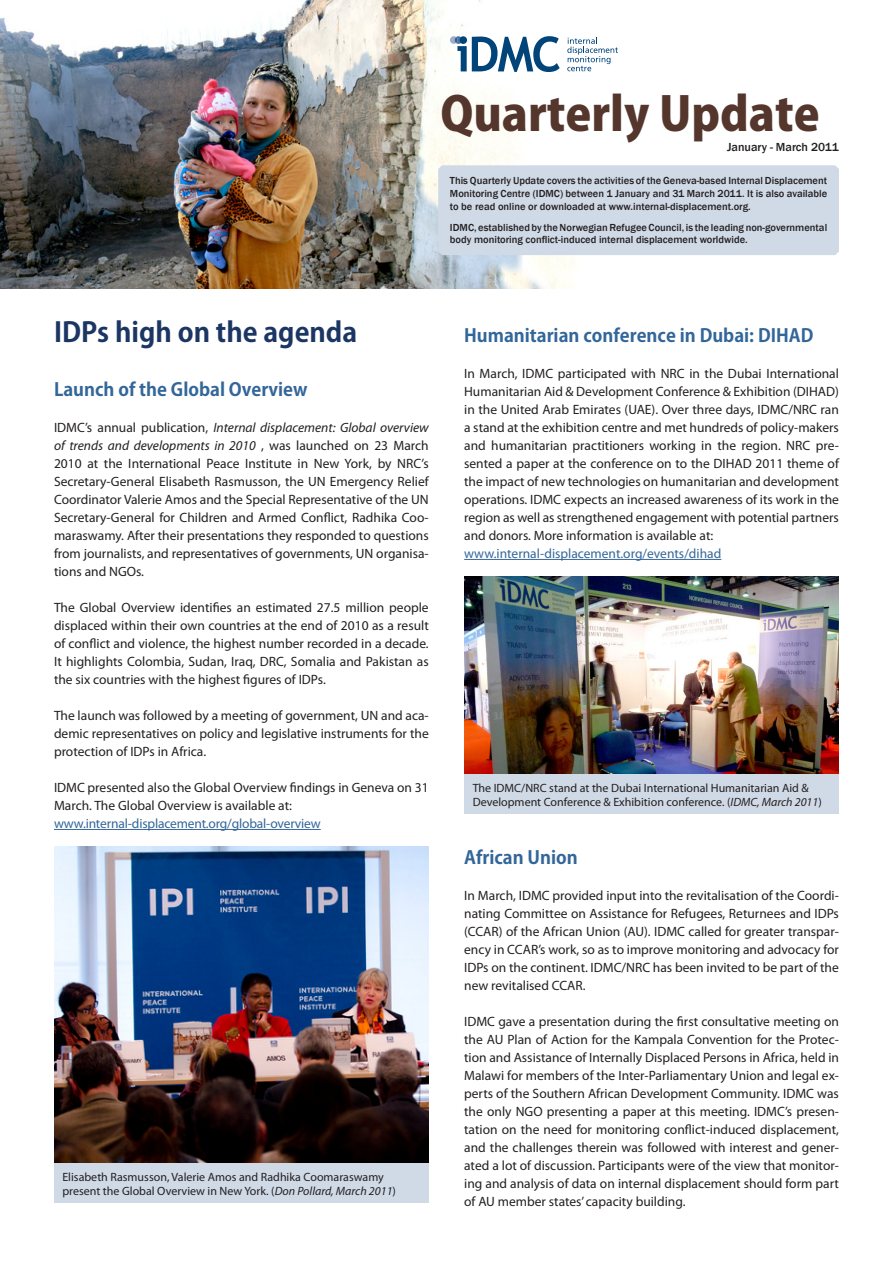
<style>
.page{position:relative;width:893px;height:1263px;background:#fff}
.page>*{position:absolute;margin:0;border:0;box-sizing:border-box;transform-origin:0 0}
.Front_header{font:800 46.5px "Koz Go Pro";color:#54362c}
.Header_1{font:700 27px "Koz Go Pro";color:#1c3664}
.Header_2{font:700 18px "Koz Go Pro";color:#369}
.t1{font:13.5px/18px "Myriad Pro";color:#231f20;text-align:justify}
.t2{font:13.5px "Myriad Pro";letter-spacing:-.01em;color:#369}
.t3{font:12px/14px "Myriad Pro";color:#231f20}
.Small_blue_box{font:500 12px "Franklin Gothic";color:#231f20}
.Small_blue_box-2{font:500 10.5px/12.6px "Franklin Gothic";color:#231f20;text-align:justify}
.s1{font-style:italic}
</style>
<div class="page">
<img style="left:0;top:0;width:597px;height:288px">
<svg style="left:450px;top:36px;width:110px;height:36px"></svg>
<svg style="left:567px;top:38px;width:51px;height:33px"></svg>
<div style="left:442px;top:169px;width:393px;height:82px;background:#d0dae7"></div>
<div style="left:438px;top:165px;width:401px;height:90px;border:8px solid #d0dae7"></div>
<hr style="left:54px;top:829px;width:267px;height:1px;background:#369">
<hr style="left:464px;top:559px;width:257px;height:1px;background:#369">
<img style="left:464px;top:576px;width:375px;height:198px">
<img style="left:54px;top:846px;width:375px;height:317px">
<div style="left:54px;top:1163px;width:375px;height:40px;background:#d0dae7"></div>
<div style="left:464px;top:774px;width:375px;height:40px;background:#d0dae7"></div>
<p class="Front_header" style="left:440px;top:84px;width:381px">Quarterly Update</p>
<p class="Small_blue_box" style="left:727px;top:139px;width:113px">January - March 2011</p>
<p class="Small_blue_box-2" style="left:450px;top:175px;width:379px">This Quarterly Update covers the activities of the Geneva-based Internal Displacement Monitoring Centre (IDMC) between 1 January and 31 March 2011. It is also available to be read online or downloaded at www.internal-displacement.org.</p>
<p class="Small_blue_box-2" style="left:450px;top:221px;width:379px">IDMC, established by the Norwegian Refugee Council, is the leading non-governmental body monitoring conflict-induced internal displacement worldwide.</p>
<p class="Header_1" style="left:54px;top:315px;width:305px">IDPs high on the agenda</p>
<p class="Header_2" style="left:54px;top:378px;width:255px">Launch of the Global Overview</p>
<p class="t1" style="left:54px;top:418px;width:376px">IDMC’s annual publication, <span class="s1">Internal displacement: Global overview of trends and developments in 2010</span> , was launched on 23 March 2010 at the International Peace Institute in New York, by NRC’s Secretary-General Elisabeth Rasmusson, the UN Emergency Relief Coordinator Valerie Amos and the Special Representative of the UN Secretary-General for Children and Armed Conflict, Radhika Coo&shy;maraswamy. After their presentations they responded to questions from journalists, and representatives of governments, UN organisa&shy;tions and NGOs.</p>
<p class="t1" style="left:54px;top:598px;width:376px">The Global Overview identifies an estimated 27.5 million people displaced within their own countries at the end of 2010 as a result of conflict and violence, the highest number recorded in a decade.<br>It highlights Colombia, Sudan, Iraq, DRC, Somalia and Pakistan as the six countries with the highest figures of IDPs.</p>
<p class="t1" style="left:54px;top:706px;width:376px">The launch was followed by a meeting of government, UN and aca&shy;demic representatives on policy and legislative instruments for the protection of IDPs in Africa.</p>
<p class="t1" style="left:54px;top:778px;width:376px">IDMC presented also the Global Overview findings in Geneva on 31<br>March. The Global Overview is available at:</p>
<p class="t2" style="left:54px;top:815px;width:268px">www.internal-displacement.org/global-overview</p>
<p class="t3" style="left:62px;top:1170px;width:335px">Elisabeth Rasmusson, Valerie Amos and Radhika Coomaraswamy present the Global Overview in New York. (<span class="s1">Don Pollard, March 2011</span>)</p>
<p class="Header_2" style="left:464px;top:324px;width:351px">Humanitarian conference in Dubai: DIHAD</p>
<p class="t1" style="left:464px;top:364px;width:376px">In March, IDMC participated with NRC in the Dubai International Humanitarian Aid &amp; Development Conference &amp; Exhibition (DIHAD) in the United Arab Emirates (UAE). Over three days, IDMC/NRC ran a stand at the exhibition centre and met hundreds of policy-makers and humanitarian practitioners working in the region. NRC pre&shy;sented a paper at the conference on to the DIHAD 2011 theme of the impact of new technologies on humanitarian and development operations. IDMC expects an increased awareness of its work in the region as well as strengthened engagement with potential partners and donors. More information is available at:</p>
<p class="t2" style="left:464px;top:545px;width:259px">www.internal-displacement.org/events/dihad</p>
<p class="t3" style="left:473px;top:780px;width:351px">The IDMC/NRC stand at the Dubai International Humanitarian Aid &amp;<br>Development Conference &amp; Exhibition conference. (<span class="s1">IDMC, March 2011</span>)</p>
<p class="Header_2" style="left:464px;top:846px;width:115px">African Union</p>
<p class="t1" style="left:464px;top:886px;width:376px">In March, IDMC provided input into the revitalisation of the Coordi&shy;nating Committee on Assistance for Refugees, Returnees and IDPs (CCAR) of the African Union (AU). IDMC called for greater transpar&shy;ency in CCAR’s work, so as to improve monitoring and advocacy for IDPs on the continent. IDMC/NRC has been invited to be part of the new revitalised CCAR.</p>
<p class="t1" style="left:464px;top:1012px;width:376px">IDMC gave a presentation during the first consultative meeting on the AU Plan of Action for the Kampala Convention for the Protec&shy;tion and Assistance of Internally Displaced Persons in Africa, held in Malawi for members of the Inter-Parliamentary Union and legal ex&shy;perts of the Southern African Development Community. IDMC was the only NGO presenting a paper at this meeting. IDMC’s presen&shy;tation on the need for monitoring conflict-induced displacement, and the challenges therein was followed with interest and gener&shy;ated a lot of discussion. Participants were of the view that monitor&shy;ing and analysis of data on internal displacement should form part of AU member states’ capacity building.</p>
</div>
